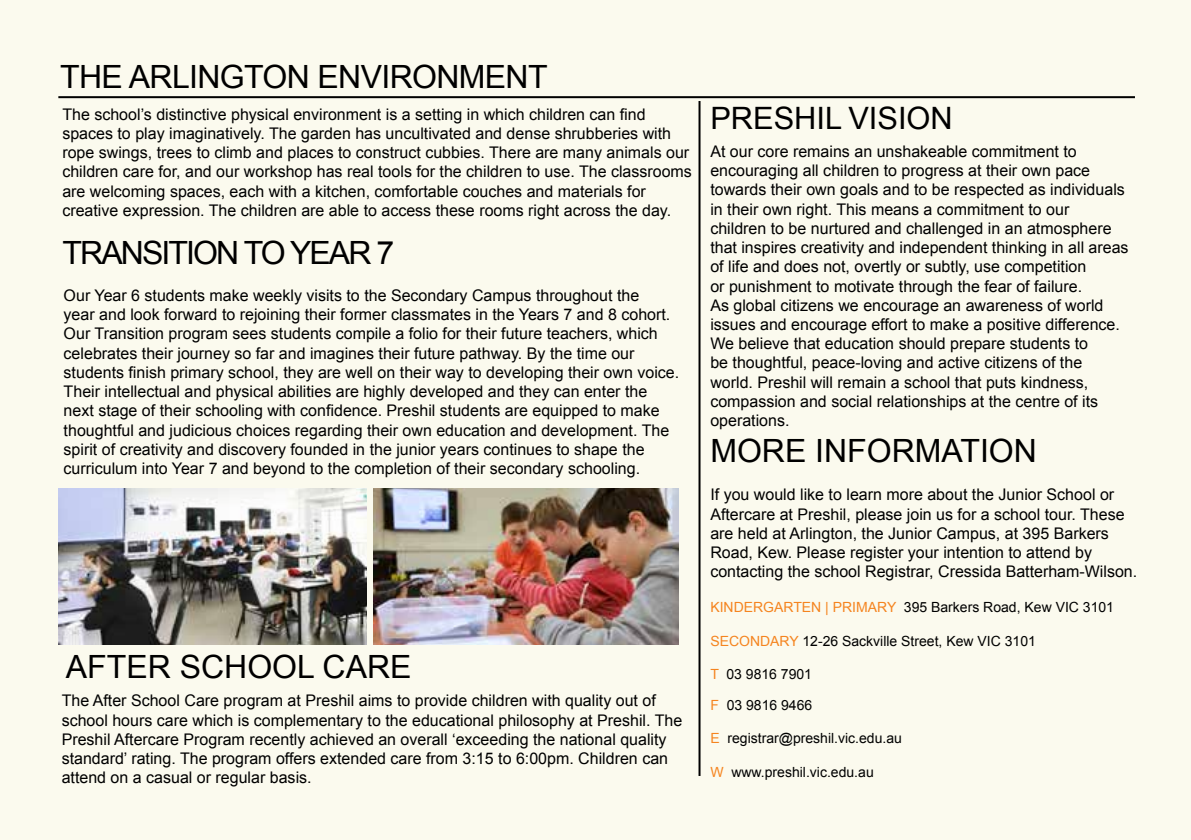
<style>
.page{position:relative;width:1191px;height:840px;background:#fff}
.page>*{position:absolute;margin:0;border:0;box-sizing:border-box;transform-origin:0 0}
.t1{font:32px "Arial";color:#000}
.t2{font:32px "Arial";letter-spacing:-.02em;color:#000}
.t3{font:32px "Arial";letter-spacing:-.06em;color:#000}
.t4{font:30.8px "Arial";color:#000}
.t5{font:16px/19.2px "Arial";color:#000}
.t6{font:14px "Arial";color:#000}
.s1{color:#f5841f}
</style>
<div class="page">
<div style="left:0;top:0;width:1191px;height:839px;background:#fbfaee"></div>
<hr style="left:698px;top:101px;width:2px;height:674px;background:#000">
<img style="left:59px;top:488px;width:307px;height:156px">
<hr style="left:58px;top:96px;width:1077px;height:2px;background:#000">
<img style="left:373px;top:488px;width:305px;height:156px">
<h1 class="t2" style="left:60px;top:56px;width:489px">THE ARLINGTON ENVIRONMENT</h1>
<p class="t5" style="left:62px;top:105px;width:631px">The school’s distinctive physical environment is a setting in which children can find spaces to play imaginatively. The garden has uncultivated and dense shrubberies with rope swings, trees to climb and places to construct cubbies. There are many animals our children care for, and our workshop has real tools for the children to use. The classrooms are welcoming spaces, each with a kitchen, comfortable couches and materials for creative expression. The children are able to access these rooms right across the day.</p>
<h1 class="t3" style="left:63px;top:232px;width:333px">TRANSITION TO YEAR 7</h1>
<p class="t5" style="left:64px;top:286px;width:617px">Our Year 6 students make weekly visits to the Secondary Campus throughout the<br>year and look forward to rejoining their former classmates in the Years 7 and 8 cohort.<br>Our Transition program sees students compile a folio for their future teachers, which celebrates their journey so far and imagines their future pathway. By the time our students finish primary school, they are well on their way to developing their own voice.<br>Their intellectual and physical abilities are highly developed and they can enter the next stage of their schooling with confidence. Preshil students are equipped to make thoughtful and judicious choices regarding their own education and development. The spirit of creativity and discovery founded in the junior years continues to shape the curriculum into Year 7 and beyond to the completion of their secondary schooling.</p>
<h1 class="t1" style="left:66px;top:645px;width:347px">AFTER SCHOOL CARE</h1>
<p class="t5" style="left:62px;top:690px;width:622px">The After School Care program at Preshil aims to provide children with quality out of school hours care which is complementary to the educational philosophy at Preshil. The Preshil Aftercare Program recently achieved an overall ‘exceeding the national quality standard’ rating. The program offers extended care from 3:15 to 6:00pm. Children can attend on a casual or regular basis.</p>
<h2 class="t4" style="left:710px;top:98px;width:244px">PRESHIL VISION</h2>
<p class="t5" style="left:710px;top:142px;width:420px">At our core remains an unshakeable commitment to encouraging all children to progress at their own pace towards their own goals and to be respected as individuals in their own right. This means a commitment to our children to be nurtured and challenged in an atmosphere that inspires creativity and independent thinking in all areas of life and does not, overtly or subtly, use competition<br>or punishment to motivate through the fear of failure.<br>As global citizens we encourage an awareness of world issues and encourage effort to make a positive difference.<br>We believe that education should prepare students to<br>be thoughtful, peace-loving and active citizens of the world. Preshil will remain a school that puts kindness, compassion and social relationships at the centre of its operations.</p>
<h1 class="t1" style="left:710px;top:429px;width:328px">MORE INFORMATION</h1>
<p class="t5" style="left:710px;top:485px;width:428px">If you would like to learn more about the Junior School or Aftercare at Preshil, please join us for a school tour. These are held at Arlington, the Junior Campus, at 395 Barkers Road, Kew. Please register your intention to attend by contacting the school Registrar, Cressida Batterham-Wilson.</p>
<p class="t6" style="left:710px;top:597px;width:405px"><span class="s1">KINDERGARTEN | PRIMARY</span> 395 Barkers Road, Kew VIC 3101</p>
<p class="t6" style="left:710px;top:631px;width:327px"><span class="s1">SECONDARY</span> 12-26 Sackville Street, Kew VIC 3101</p>
<p class="t6" style="left:710px;top:665px;width:103px"><span class="s1">T</span> 03 9816 7901</p>
<p class="t6" style="left:710px;top:695px;width:103px"><span class="s1">F</span> 03 9816 9466</p>
<p class="t6" style="left:710px;top:728px;width:193px"><span class="s1">E</span> registrar@preshil.vic.edu.au</p>
<p class="t6" style="left:710px;top:762px;width:165px"><span class="s1">W</span> www.preshil.vic.edu.au</p>
</div>
